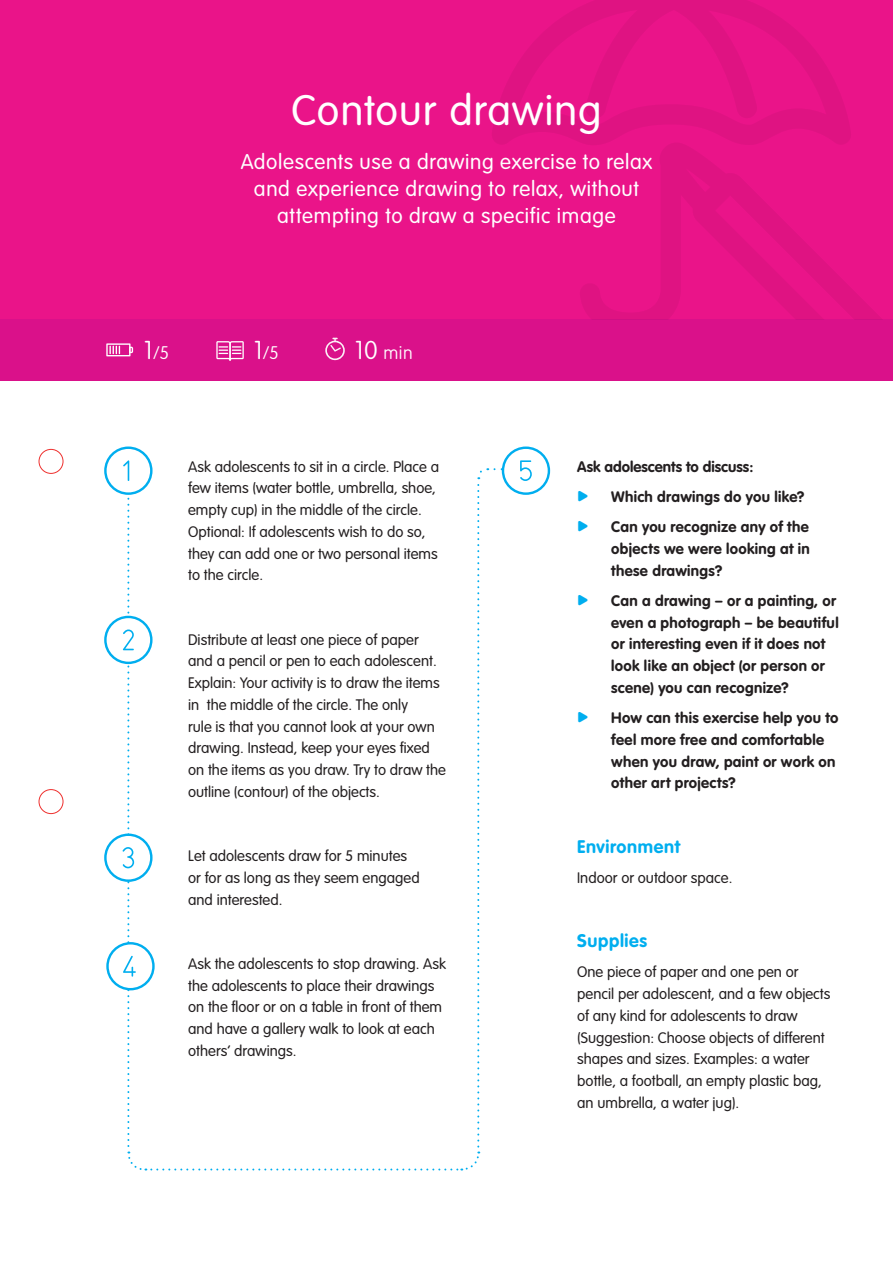
<style>
.page{position:relative;width:893px;height:1263px;background:#fff}
.page>*{position:absolute;margin:0;border:0;box-sizing:border-box;transform-origin:0 0}
.t1{font:300 42px "VAG Rounded Std";letter-spacing:.025em;color:#fff}
.t2{font:300 21px/27px "VAG Rounded Std";letter-spacing:.03em;color:#fff;text-align:center}
.t3{font:700 18px "VAG Rounded Std";letter-spacing:.035em;color:#00aeef}
.t4{font:100 18px "VAG Rounded Std";color:#fff}
.t5{font:300 15px/21.8px "VAG Rounded Std";color:#231f20}
.t6{font:700 15px/21.8px "VAG Rounded Std";letter-spacing:.02em;color:#231f20}
.t7{font:700 15px "VAG Rounded Std";color:#231f20}
.s1{font-size:25.5px}
.s2{color:#00aeef}
</style>
<div class="page">
<div style="left:0;top:0;width:893px;height:319px;background:#ea1489"></div>
<div style="left:0;top:319px;width:893px;height:62px;background:#da118a"></div>
<svg style="left:216px;top:341px;width:28px;height:20px"></svg>
<svg style="left:106px;top:343px;width:27px;height:13px"></svg>
<svg style="left:325px;top:338px;width:20px;height:22px"></svg>
<svg style="left:492px;top:0;width:389px;height:319px"></svg>
<svg style="left:105px;top:617px;width:46px;height:46px"></svg>
<div style="left:104px;top:616px;width:49px;height:48px;border:2px solid #00aeef;border-radius:50%"></div>
<svg style="left:105px;top:835px;width:46px;height:46px"></svg>
<div style="left:104px;top:833px;width:49px;height:49px;border:2px solid #00aeef;border-radius:50%"></div>
<div style="left:106px;top:942px;width:49px;height:48px;border:2px solid #00aeef;border-radius:50%"></div>
<div style="left:502px;top:446px;width:48px;height:49px;border:2px solid #00aeef;border-radius:50%"></div>
<svg style="left:520px;top:460px;width:12px;height:21px"></svg>
<div style="left:104px;top:446px;width:49px;height:49px;border:2px solid #00aeef;border-radius:50%"></div>
<svg style="left:123px;top:460px;width:365px;height:711px"></svg>
<div style="left:39px;top:449px;width:24px;height:24px;border:1px solid #ee302e;border-radius:50%"></div>
<div style="left:39px;top:789px;width:24px;height:25px;border:1px solid #ee302e;border-radius:50%"></div>
<p class="t1" style="left:291px;top:86px;width:312px">Contour drawing</p>
<p class="t2" style="left:241px;top:149px;width:413px">Adolescents use a drawing exercise to relax and experience drawing to relax, without attempting to draw a specific image</p>
<p class="t4" style="left:144px;top:342px;width:27px"><span class="s1">1</span>/5</p>
<p class="t4" style="left:254px;top:342px;width:27px"><span class="s1">1</span>/5</p>
<p class="t4" style="left:355px;top:342px;width:59px"><span class="s1">10</span> min</p>
<p class="t5" style="left:188px;top:456px;width:252px">Ask adolescents to sit in a circle. Place a few items (water bottle, umbrella, shoe, empty cup) in the middle of the circle.<br>Optional: If adolescents wish to do so, they can add one or two personal items to the circle.</p>
<p class="t5" style="left:188px;top:629px;width:259px">Distribute at least one piece of paper and a pencil or pen to each adolescent.<br>Explain: Your activity is to draw the items in the middle of the circle. The only<br>rule is that you cannot look at your own drawing. Instead, keep your eyes fixed on the items as you draw. Try to draw the outline (contour) of the objects.</p>
<p class="t5" style="left:188px;top:845px;width:233px">Let adolescents draw for 5 minutes or for as long as they seem engaged and interested.</p>
<p class="t5" style="left:188px;top:953px;width:259px">Ask the adolescents to stop drawing. Ask the adolescents to place their drawings on the floor or on a table in front of them and have a gallery walk to look at each others’ drawings.</p>
<p class="t7" style="left:577px;top:457px;width:178px">Ask adolescents to discuss:</p>
<p class="t6" style="left:577px;top:486px;width:229px"><span class="s2">•</span> Which drawings do you like?</p>
<p class="t6" style="left:611px;top:516px;width:200px;text-align:justify;text-indent:-34px"><span class="s2">•</span> Can you recognize any of the objects we were looking at in these drawings?</p>
<p class="t6" style="left:611px;top:590px;width:229px;text-indent:-34px"><span class="s2">•</span> Can a drawing – or a painting, or even a photograph – be beautiful or interesting even if it does not look like an object (or person or scene) you can recognize?</p>
<p class="t6" style="left:611px;top:707px;width:229px;text-indent:-34px"><span class="s2">•</span> How can this exercise help you to feel more free and comfortable when you draw, paint or work on other art projects?</p>
<p class="t3" style="left:577px;top:836px;width:104px">Environment</p>
<p class="t5" style="left:577px;top:867px;width:157px">Indoor or outdoor space.</p>
<p class="t3" style="left:577px;top:930px;width:72px">Supplies</p>
<p class="t5" style="left:577px;top:962px;width:255px">One piece of paper and one pen or pencil per adolescent, and a few objects of any kind for adolescents to draw (Suggestion: Choose objects of different shapes and sizes. Examples: a water bottle, a football, an empty plastic bag, an umbrella, a water jug).</p>
</div>
